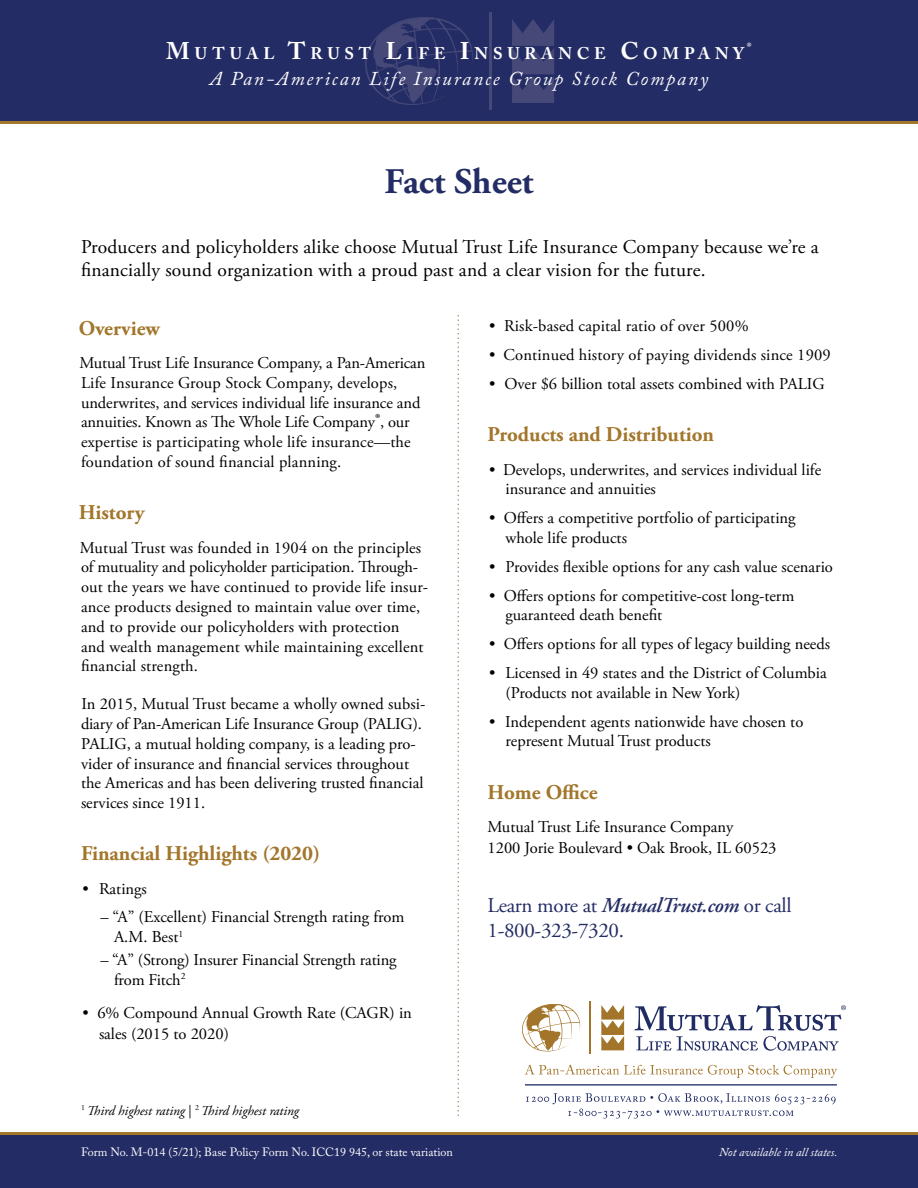
<style>
.page{position:relative;width:918px;height:1188px;background:#fff}
.page>*{position:absolute;margin:0;border:0;box-sizing:border-box;transform-origin:0 0}
.t1{font:700 36px "Adobe Garamond Pro";color:#232c64}
.t2{font:700 21px "Adobe Garamond Pro";color:#a2762b}
.t3{font:21px/25.2px "Adobe Garamond Pro";letter-spacing:-.015em;color:#232c64}
.t4{font:19.5px/23.4px "Adobe Garamond Pro";letter-spacing:.01em;color:#000}
.t5{font:italic 19.5px "Adobe Caslon Pro";letter-spacing:.1em;color:#fff}
.t6{font:700 16.8px "Adobe Caslon Pro";letter-spacing:.285em;color:#fff}
.t7{font:16.5px/19.8px "Adobe Garamond Pro";color:#000}
.t8{font:italic 13.5px "Adobe Garamond Pro";color:#000}
.t9{font:12px "Adobe Caslon Pro";color:#fff}
.t10{font:italic 12px "Adobe Caslon Pro";color:#fff}
.t11{font:700 8.7px "Adobe Caslon Pro";color:#fff}
.s1{font-size:24px}
.s2{font-style:normal}
.s3{font-weight:600;font-style:italic}
</style>
<div class="page">
<div style="left:0;top:0;width:918px;height:122px;background:#232c64"></div>
<hr style="left:0;top:121px;width:918px;height:3px;background:#a2762b">
<svg style="left:512px;top:19px;width:42px;height:84px"></svg>
<svg style="left:365px;top:17px;width:108px;height:88px"></svg>
<hr style="left:489px;top:12px;width:3px;height:98px;background:#464878">
<div style="left:0;top:1134px;width:918px;height:54px;background:#232c64"></div>
<hr style="left:0;top:1132px;width:918px;height:3px;background:#a2762b">
<svg style="left:526px;top:1093px;width:310px;height:26px"></svg>
<hr style="left:525px;top:1084px;width:312px;height:2px;background:#212b64">
<svg style="left:601px;top:1005px;width:23px;height:45px"></svg>
<svg style="left:522px;top:1004px;width:58px;height:48px"></svg>
<svg style="left:525px;top:1065px;width:312px;height:13px"></svg>
<hr style="left:589px;top:1001px;width:1px;height:53px;background:#a2752a">
<svg style="left:635px;top:1005px;width:211px;height:46px"></svg>
<svg style="left:458px;top:315px;width:1px;height:801px"></svg>
<p class="t6" style="left:166px;top:43px;width:579px"><span class="s1">M</span>UTUAL <span class="s1">T</span>RUST <span class="s1">L</span>IFE <span class="s1">I</span>NSURANCE <span class="s1">C</span>OMPANY</p>
<p class="t11" style="left:747px;top:41px;width:6px">®</p>
<p class="t5" style="left:210px;top:66px;width:500px">A Pan-American Life Insurance Group Stock Company</p>
<h1 class="t1" style="left:384px;top:167px;width:151px">Fact Sheet</h1>
<p class="t4" style="left:81px;top:236px;width:739px">Producers and policyholders alike choose Mutual Trust Life Insurance Company because we’re a financially sound organization with a proud past and a clear vision for the future.</p>
<p class="t2" style="left:79px;top:319px;width:83px">Overview</p>
<p class="t7" style="left:80px;top:354px;width:347px">Mutual Trust Life Insurance Company, a Pan-American Life Insurance Group Stock Company, develops, underwrites, and services individual life insurance and annuities. Known as The Whole Life Company®, our expertise is participating whole life insurance—the foundation of sound financial planning.</p>
<p class="t2" style="left:79px;top:504px;width:67px">History</p>
<p class="t7" style="left:80px;top:539px;width:350px">Mutual Trust was founded in 1904 on the principles of mutuality and policyholder participation. Through&shy;out the years we have continued to provide life insur&shy;ance products designed to maintain value over time, and to provide our policyholders with protection<br>and wealth management while maintaining excellent financial strength.</p>
<p class="t7" style="left:81px;top:695px;width:346px">In 2015, Mutual Trust became a wholly owned subsi&shy;diary of Pan-American Life Insurance Group (PALIG).<br>PALIG, a mutual holding company, is a leading pro&shy;vider of insurance and financial services throughout the Americas and has been delivering trusted financial services since 1911.</p>
<p class="t2" style="left:81px;top:845px;width:241px">Financial Highlights (2020)</p>
<p class="t7" style="left:82px;top:880px;width:66px">• Ratings</p>
<p class="t7" style="left:114px;top:909px;width:292px;text-indent:-14px">– “A” (Excellent) Financial Strength rating from<br>A.M. Best<sup>1</sup></p>
<p class="t7" style="left:114px;top:951px;width:284px;text-indent:-14px">– “A” (Strong) Insurer Financial Strength rating from Fitch<sup>2</sup></p>
<p class="t7" style="left:99px;top:1003px;width:314px;line-height:21.6px;text-indent:-16px">• 6% Compound Annual Growth Rate (CAGR) in sales (2015 to 2020)</p>
<p class="t8" style="left:81px;top:1105px;width:220px"><sup>1</sup> Third highest rating <span class="s2">|</span> <sup>2</sup> Third highest rating</p>
<p class="t7" style="left:489px;top:318px;width:261px">• Risk-based capital ratio of over 500%</p>
<p class="t7" style="left:489px;top:347px;width:343px">• Continued history of paying dividends since 1909</p>
<p class="t7" style="left:489px;top:375px;width:337px">• Over $6 billion total assets combined with PALIG</p>
<p class="t2" style="left:488px;top:426px;width:228px">Products and Distribution</p>
<p class="t7" style="left:506px;top:461px;width:317px;text-indent:-16px">• Develops, underwrites, and services individual life insurance and annuities</p>
<p class="t7" style="left:506px;top:509px;width:292px;text-indent:-16px">• Offers a competitive portfolio of participating whole life products</p>
<p class="t7" style="left:489px;top:558px;width:345px">• Provides flexible options for any cash value scenario</p>
<p class="t7" style="left:506px;top:587px;width:290px;text-indent:-16px">• Offers options for competitive-cost long-term guaranteed death benefit</p>
<p class="t7" style="left:489px;top:635px;width:343px">• Offers options for all types of legacy building needs</p>
<p class="t7" style="left:506px;top:664px;width:323px;text-indent:-16px">• Licensed in 49 states and the District of Columbia (Products not available in New York)</p>
<p class="t7" style="left:506px;top:713px;width:299px;text-indent:-16px">• Independent agents nationwide have chosen to represent Mutual Trust products</p>
<p class="t2" style="left:488px;top:783px;width:112px">Home Office</p>
<p class="t7" style="left:488px;top:817px;width:291px;line-height:21.6px">Mutual Trust Life Insurance Company<br>1200 Jorie Boulevard • Oak Brook, IL 60523</p>
<p class="t3" style="left:488px;top:894px;width:306px">Learn more at <span class="s3">MutualTrust.com</span> or call<br>1-800-323-7320.</p>
<p class="t9" style="left:81px;top:1145px;width:373px">Form No. M-014 (5/21); Base Policy Form No. ICC19 945, or state variation</p>
<p class="t10" style="left:719px;top:1145px;width:120px">Not available in all states.</p>
</div>
